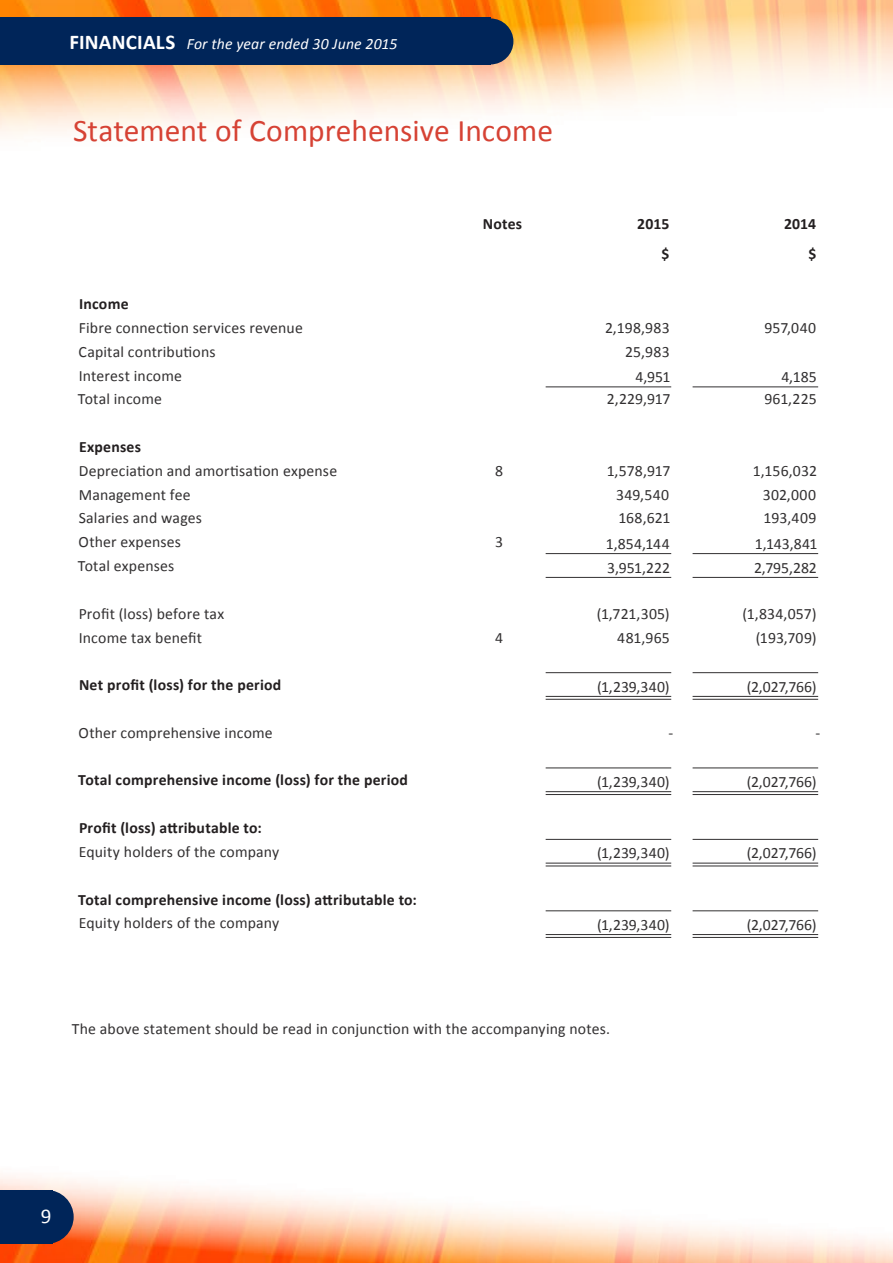
<style>
.page{position:relative;width:893px;height:1263px;background:#fff}
.page>*{position:absolute;margin:0;border:0;box-sizing:border-box;transform-origin:0 0}
.t1{font:31.5px "Calibri";color:#d64234}
.t2{font:21px "Calibri";color:#fff}
.t3{font:15.75px "Calibri";letter-spacing:.01em;color:#323031}
.t4{font:700 15.75px "Calibri";letter-spacing:.015em;color:#231f20}
.t5{font:italic 15.75px "Calibri";letter-spacing:.005em;color:#fff}
.s1{font-weight:700;font-style:normal;font-size:21px}
</style>
<div class="page">
<svg style="left:0;top:3px;width:520px;height:133px"></svg>
<svg style="left:520px;top:0;width:373px;height:111px"></svg>
<img style="left:0;top:1174px;width:893px;height:89px">
<div style="left:0;top:18px;width:490px;height:47px;background:#002559"></div>
<div style="left:0;top:1190px;width:52px;height:54px;background:#002559"></div>
<div style="left:20px;top:1190px;width:54px;height:54px;background:#002559;border-radius:50%"></div>
<div style="left:467px;top:18px;width:46px;height:46px;background:#002559;border-radius:50%"></div>
<hr style="left:546px;top:386px;width:125px;height:1px;background:#323031">
<hr style="left:693px;top:386px;width:125px;height:1px;background:#323031">
<hr style="left:546px;top:553px;width:125px;height:1px;background:#323031">
<hr style="left:693px;top:553px;width:125px;height:1px;background:#323031">
<hr style="left:546px;top:577px;width:125px;height:1px;background:#323031">
<hr style="left:693px;top:577px;width:125px;height:1px;background:#323031">
<hr style="left:546px;top:672px;width:125px;height:1px;background:#323031">
<hr style="left:693px;top:672px;width:125px;height:1px;background:#323031">
<hr style="left:546px;top:696px;width:125px;height:1px;background:#323031">
<hr style="left:546px;top:699px;width:125px;height:1px;background:#323031">
<hr style="left:693px;top:696px;width:125px;height:1px;background:#323031">
<hr style="left:693px;top:699px;width:125px;height:1px;background:#323031">
<hr style="left:546px;top:767px;width:125px;height:1px;background:#323031">
<hr style="left:693px;top:767px;width:125px;height:1px;background:#323031">
<hr style="left:546px;top:791px;width:125px;height:1px;background:#323031">
<hr style="left:546px;top:794px;width:125px;height:1px;background:#323031">
<hr style="left:693px;top:791px;width:125px;height:1px;background:#323031">
<hr style="left:693px;top:794px;width:125px;height:1px;background:#323031">
<hr style="left:546px;top:839px;width:125px;height:1px;background:#323031">
<hr style="left:693px;top:839px;width:125px;height:1px;background:#323031">
<hr style="left:546px;top:863px;width:125px;height:1px;background:#323031">
<hr style="left:546px;top:866px;width:125px;height:1px;background:#323031">
<hr style="left:693px;top:863px;width:125px;height:1px;background:#323031">
<hr style="left:693px;top:866px;width:125px;height:1px;background:#323031">
<hr style="left:546px;top:910px;width:125px;height:1px;background:#323031">
<hr style="left:693px;top:910px;width:125px;height:1px;background:#323031">
<hr style="left:546px;top:934px;width:125px;height:1px;background:#323031">
<hr style="left:546px;top:937px;width:125px;height:1px;background:#323031">
<hr style="left:693px;top:934px;width:125px;height:1px;background:#323031">
<hr style="left:693px;top:937px;width:125px;height:1px;background:#323031">
<p class="t5" style="left:70px;top:33px;width:329px"><span class="s1">FINANCIALS</span> For the year ended 30 June 2015</p>
<h1 class="t1" style="left:73px;top:111px;width:481px">Statement of Comprehensive Income</h1>
<p class="t4" style="left:483px;top:214px;width:41px">Notes</p>
<p class="t4" style="left:637px;top:214px;width:34px">2015</p>
<p class="t4" style="left:784px;top:214px;width:34px">2014</p>
<p class="t4" style="left:661px;top:244px;width:9px">$</p>
<p class="t4" style="left:808px;top:244px;width:9px">$</p>
<p class="t4" style="left:79px;top:294px;width:51px">Income</p>
<p class="t3" style="left:79px;top:318px;width:226px">Fibre connection services revenue</p>
<p class="t3" style="left:605px;top:318px;width:66px">2,198,983</p>
<p class="t3" style="left:764px;top:318px;width:53px">957,040</p>
<p class="t3" style="left:79px;top:342px;width:139px">Capital contributions</p>
<p class="t3" style="left:625px;top:342px;width:46px">25,983</p>
<p class="t3" style="left:79px;top:365px;width:105px">Interest income</p>
<p class="t3" style="left:635px;top:367px;width:37px">4,951</p>
<p class="t3" style="left:781px;top:367px;width:37px">4,185</p>
<p class="t3" style="left:78px;top:389px;width:86px">Total income</p>
<p class="t3" style="left:607px;top:389px;width:65px">2,229,917</p>
<p class="t3" style="left:764px;top:389px;width:54px">961,225</p>
<p class="t4" style="left:79px;top:437px;width:64px">Expenses</p>
<p class="t3" style="left:79px;top:461px;width:260px">Depreciation and amortisation expense</p>
<p class="t3" style="left:495px;top:461px;width:9px">8</p>
<p class="t3" style="left:607px;top:461px;width:65px">1,578,917</p>
<p class="t3" style="left:753px;top:461px;width:66px">1,156,032</p>
<p class="t3" style="left:79px;top:484px;width:113px">Management fee</p>
<p class="t3" style="left:616px;top:484px;width:55px">349,540</p>
<p class="t3" style="left:763px;top:484px;width:55px">302,000</p>
<p class="t3" style="left:79px;top:508px;width:125px">Salaries and wages</p>
<p class="t3" style="left:618px;top:508px;width:54px">168,621</p>
<p class="t3" style="left:763px;top:508px;width:54px">193,409</p>
<p class="t3" style="left:79px;top:532px;width:104px">Other expenses</p>
<p class="t3" style="left:495px;top:532px;width:9px">3</p>
<p class="t3" style="left:606px;top:534px;width:65px">1,854,144</p>
<p class="t3" style="left:755px;top:534px;width:64px">1,143,841</p>
<p class="t3" style="left:78px;top:556px;width:98px">Total expenses</p>
<p class="t3" style="left:607px;top:557px;width:64px">3,951,222</p>
<p class="t3" style="left:754px;top:557px;width:64px">2,795,282</p>
<p class="t3" style="left:79px;top:603px;width:147px">Profit (loss) before tax</p>
<p class="t3" style="left:597px;top:603px;width:74px">(1,721,305)</p>
<p class="t3" style="left:742px;top:603px;width:76px">(1,834,057)</p>
<p class="t3" style="left:79px;top:627px;width:125px">Income tax benefit</p>
<p class="t3" style="left:495px;top:627px;width:9px">4</p>
<p class="t3" style="left:617px;top:627px;width:54px">481,965</p>
<p class="t3" style="left:756px;top:627px;width:62px">(193,709)</p>
<p class="t4" style="left:79px;top:675px;width:204px">Net profit (loss) for the period</p>
<p class="t3" style="left:597px;top:676px;width:74px">(1,239,340)</p>
<p class="t3" style="left:747px;top:676px;width:71px">(2,027,766)</p>
<p class="t3" style="left:78px;top:723px;width:196px">Other comprehensive income</p>
<p class="t3" style="left:668px;top:723px;width:6px">-</p>
<p class="t3" style="left:815px;top:723px;width:6px">-</p>
<p class="t4" style="left:78px;top:770px;width:331px">Total comprehensive income (loss) for the period</p>
<p class="t3" style="left:597px;top:772px;width:74px">(1,239,340)</p>
<p class="t3" style="left:747px;top:772px;width:71px">(2,027,766)</p>
<p class="t4" style="left:79px;top:818px;width:184px">Profit (loss) attributable to:</p>
<p class="t3" style="left:79px;top:842px;width:202px">Equity holders of the company</p>
<p class="t3" style="left:597px;top:843px;width:74px">(1,239,340)</p>
<p class="t3" style="left:747px;top:843px;width:71px">(2,027,766)</p>
<p class="t4" style="left:78px;top:889px;width:340px">Total comprehensive income (loss) attributable to:</p>
<p class="t3" style="left:79px;top:913px;width:202px">Equity holders of the company</p>
<p class="t3" style="left:597px;top:915px;width:74px">(1,239,340)</p>
<p class="t3" style="left:747px;top:915px;width:71px">(2,027,766)</p>
<p class="t3" style="left:72px;top:1018px;width:540px">The above statement should be read in conjunction with the accompanying notes.</p>
<h2 class="t2" style="left:41px;top:1203px;width:12px">9</h2>
</div>
